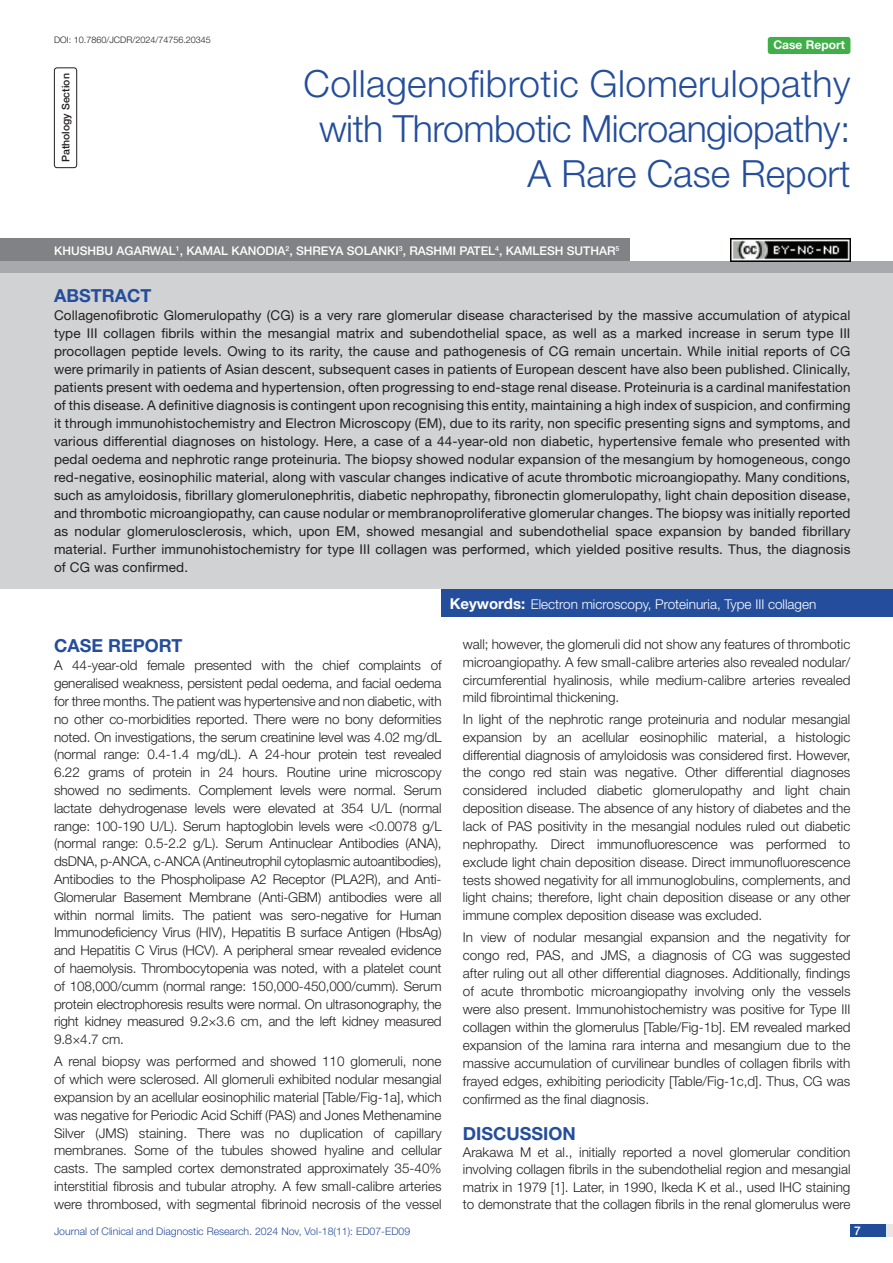
<style>
.page{position:relative;width:893px;height:1263px;background:#fff}
.page>*{position:absolute;margin:0;border:0;box-sizing:border-box;transform-origin:0 0}
.t1{font:300 37.5px/45px "Helvetica Neue";color:#244e9b;text-align:right}
.Heading{font:700 18px "Helvetica Neue";color:#244e9b}
.Abstract_head{font:700 18px "Helvetica Neue";color:#244e9b}
.Body_text{font:300 13.5px/17.9px "Helvetica Neue";color:#231f20;text-align:justify}
.Abstract_Text{font:13.5px/18px "Helvetica Neue";letter-spacing:.01em;color:#231f20;text-align:justify}
.Key_words{font:300 13.5px "Helvetica Neue";color:#fff}
.Author{font:500 12px "Helvetica Neue";color:#fff}
.t2{font:700 12px "Helvetica Neue";color:#fff}
.t3{font:300 10.5px "Helvetica Neue";color:#244e9b}
.section{font:500 10.5px "Helvetica Neue";color:#231f20}
.DOI{font:300 9px "Helvetica Neue";color:#231f20}
.Author-2{font:500 7.05px "Helvetica Neue";color:#fff}
.s1{font-weight:700;font-size:15px}
</style>
<div class="page">
<div style="left:850px;top:1224px;width:43px;height:13px;background:#e6e7e9"></div>
<div style="left:850px;top:1224px;width:35px;height:13px;background:#214c99"></div>
<div style="left:768px;top:37px;width:82px;height:17px;background:#40ae49;border-radius:3px"></div>
<div style="left:54px;top:67px;width:23px;height:101px;border:1px solid #231f20;border-radius:3px"></div>
<div style="left:0;top:261px;width:893px;height:12px;background:#a8a9ad"></div>
<div style="left:0;top:238px;width:629px;height:23px;background:#808285"></div>
<div style="left:0;top:273px;width:893px;height:316px;background:#d1d2d4"></div>
<div style="left:442px;top:589px;width:451px;height:28px;background:#244e9b"></div>
<img style="left:730px;top:239px;width:120px;height:22px">
<p class="DOI" style="left:54px;top:35px;width:158px">DOI: 10.7860/JCDR/2024/74756.20345</p>
<p class="t2" style="left:773px;top:37px;width:73px">Case Report</p>
<p class="section" style="left:60px;top:162px;width:90px;rotate:-90deg">PATHOLOGY SECTION</p>
<p class="t1" style="left:304px;top:60px;width:548px">Collagenofibrotic Glomerulopathy with Thrombotic Microangiopathy:<br>A Rare Case Report</p>
<p class="Author" style="left:54px;top:243px;width:309px">KHUSHBU AGARWAL<sup>1</sup>, KAMAL KANODIA<sup>2</sup>, SHR EYA SOLANKI</p>
<p class="Author" style="left:399px;top:243px;width:28px"><sup>3</sup>, RASHMI</p>
<p class="Author" style="left:460px;top:243px;width:64px">PATEL<sup>4</sup>, KAML</p>
<p class="Author" style="left:539px;top:243px;width:60px">ESH SUTHAR</p>
<p class="Author-2" style="left:615px;top:244px;width:5px">5</p>
<p class="Abstract_head" style="left:54px;top:284px;width:99px">ABSTRACT</p>
<p class="Abstract_Text" style="left:54px;top:305px;width:798px">Collagenofibrotic Glomerulopathy (CG) is a very rare glomerular disease characterised by the massive accumulation of atypical type III collagen fibrils within the mesangial matrix and subendothelial space, as well as a marked increase in serum type III procollagen peptide levels. Owing to its rarity, the cause and pathogenesis of CG remain uncertain. While initial reports of CG were primarily in patients of Asian descent, subsequent cases in patients of European descent have also been published. Clinically, patients present with oedema and hypertension, often progressing to end-stage renal disease. Proteinuria is a cardinal manifestation of this disease. A definitive diagnosis is contingent upon recognising this entity, maintaining a high index of suspicion, and confirming it through immunohistochemistry and Electron Microscopy (EM), due to its rarity, non specific presenting signs and symptoms, and various differential diagnoses on histology. Here, a case of a 44-year-old non diabetic, hypertensive female who presented with pedal oedema and nephrotic range proteinuria. The biopsy showed nodular expansion of the mesangium by homogeneous, congo red-negative, eosinophilic material, along with vascular changes indicative of acute thrombotic microangiopathy. Many conditions, such as amyloidosis, fibrillary glomerulonephritis, diabetic nephropathy, fibronectin glomerulopathy, light chain deposition disease, and thrombotic microangiopathy, can cause nodular or membranoproliferative glomerular changes. The biopsy was initially reported as nodular glomerulosclerosis, which, upon EM, showed mesangial and subendothelial space expansion by banded fibrillary material. Further immunohistochemistry for type III collagen was performed, which yielded positive results. Thus, the diagnosis of CG was confirmed.</p>
<p class="Key_words" style="left:450px;top:595px;width:368px"><span class="s1">Keywords:</span> Electron microscopy, Proteinuria, Type III collagen</p>
<p class="Heading" style="left:54px;top:635px;width:130px">CASE REPORT</p>
<p class="Body_text" style="left:54px;top:656px;width:389px">A 44-year-old female presented with the chief complaints of generalised weakness, persistent pedal oedema, and facial oedema for three months. The patient was hypertensive and non diabetic, with no other co-morbidities reported. There were no bony deformities noted. On investigations, the serum creatinine level was 4.02 mg/dL (normal range: 0.4-1.4 mg/dL). A 24-hour protein test revealed 6.22 grams of protein in 24 hours. Routine urine microscopy showed no sediments. Complement levels were normal. Serum lactate dehydrogenase levels were elevated at 354 U/L (normal range: 100-190 U/L). Serum haptoglobin levels were &lt;0.0078 g/L (normal range: 0.5-2.2 g/L). Serum Antinuclear Antibodies (ANA), dsDNA, p-ANCA, c-ANCA (Antineutrophil cytoplasmic autoantibodies), Antibodies to the Phospholipase A2 Receptor (PLA2R), and Anti-Glomerular Basement Membrane (Anti-GBM) antibodies were all within normal limits. The patient was sero-negative for Human Immunodeficiency Virus (HIV), Hepatitis B surface Antigen (HbsAg) and Hepatitis C Virus (HCV). A peripheral smear revealed evidence of haemolysis. Thrombocytopenia was noted, with a platelet count of 108,000/cumm (normal range: 150,000-450,000/cumm). Serum protein electrophoresis results were normal. On ultrasonography, the right kidney measured 9.2×3.6 cm, and the left kidney measured 9.8×4.7 cm.</p>
<p class="Body_text" style="left:54px;top:1052px;width:389px">A renal biopsy was performed and showed 110 glomeruli, none of which were sclerosed. All glomeruli exhibited nodular mesangial expansion by an acellular eosinophilic material [Table/Fig-1a], which was negative for Periodic Acid Schiff (PAS) and Jones Methenamine Silver (JMS) staining. There was no duplication of capillary membranes. Some of the tubules showed hyaline and cellular casts. The sampled cortex demonstrated approximately 35-40% interstitial fibrosis and tubular atrophy. A few small-calibre arteries were thrombosed, with segmental fibrinoid necrosis of the vessel</p>
<p class="Body_text" style="left:463px;top:635px;width:389px">wall; however, the glomeruli did not show any features of thrombotic microangiopathy. A few small-calibre arteries also revealed nodular/ circumferential hyalinosis, while medium-calibre arteries revealed mild fibrointimal thickening.</p>
<p class="Body_text" style="left:463px;top:710px;width:389px">In light of the nephrotic range proteinuria and nodular mesangial expansion by an acellular eosinophilic material, a histologic differential diagnosis of amyloidosis was considered first. However, the congo red stain was negative. Other differential diagnoses considered included diabetic glomerulopathy and light chain deposition disease. The absence of any history of diabetes and the lack of PAS positivity in the mesangial nodules ruled out diabetic nephropathy. Direct immunofluorescence was performed to exclude light chain deposition disease. Direct immunofluorescence tests showed negativity for all immunoglobulins, complements, and light chains; therefore, light chain deposition disease or any other immune complex deposition disease was excluded.</p>
<p class="Body_text" style="left:463px;top:928px;width:389px">In view of nodular mesangial expansion and the negativity for congo red, PAS, and JMS, a diagnosis of CG was suggested after ruling out all other differential diagnoses. Additionally, findings of acute thrombotic microangiopathy involving only the vessels were also present. Immunohistochemistry was positive for Type III collagen within the glomerulus [Table/Fig-1b]. EM revealed marked expansion of the lamina rara interna and mesangium due to the massive accumulation of curvilinear bundles of collagen fibrils with frayed edges, exhibiting periodicity [Table/Fig-1c,d]. Thus, CG was confirmed as the final diagnosis.</p>
<p class="Heading" style="left:463px;top:1122px;width:115px">DISCUSSION</p>
<p class="Body_text" style="left:463px;top:1143px;width:389px;line-height:17.2px">Arakawa M et al., initially reported a novel glomerular condition involving collagen fibrils in the subendothelial region and mesangial matrix in 1979 [1]. Later, in 1990, Ikeda K et al., used IHC staining to demonstrate that the collagen fibrils in the renal glomerulus were</p>
<p class="t3" style="left:54px;top:1225px;width:358px">Journal of Clinical and Diagnostic Research. 2024 Nov, Vol-18(11): ED07-ED09</p>
<p class="Author" style="left:854px;top:1223px;width:8px">7</p>
</div>
